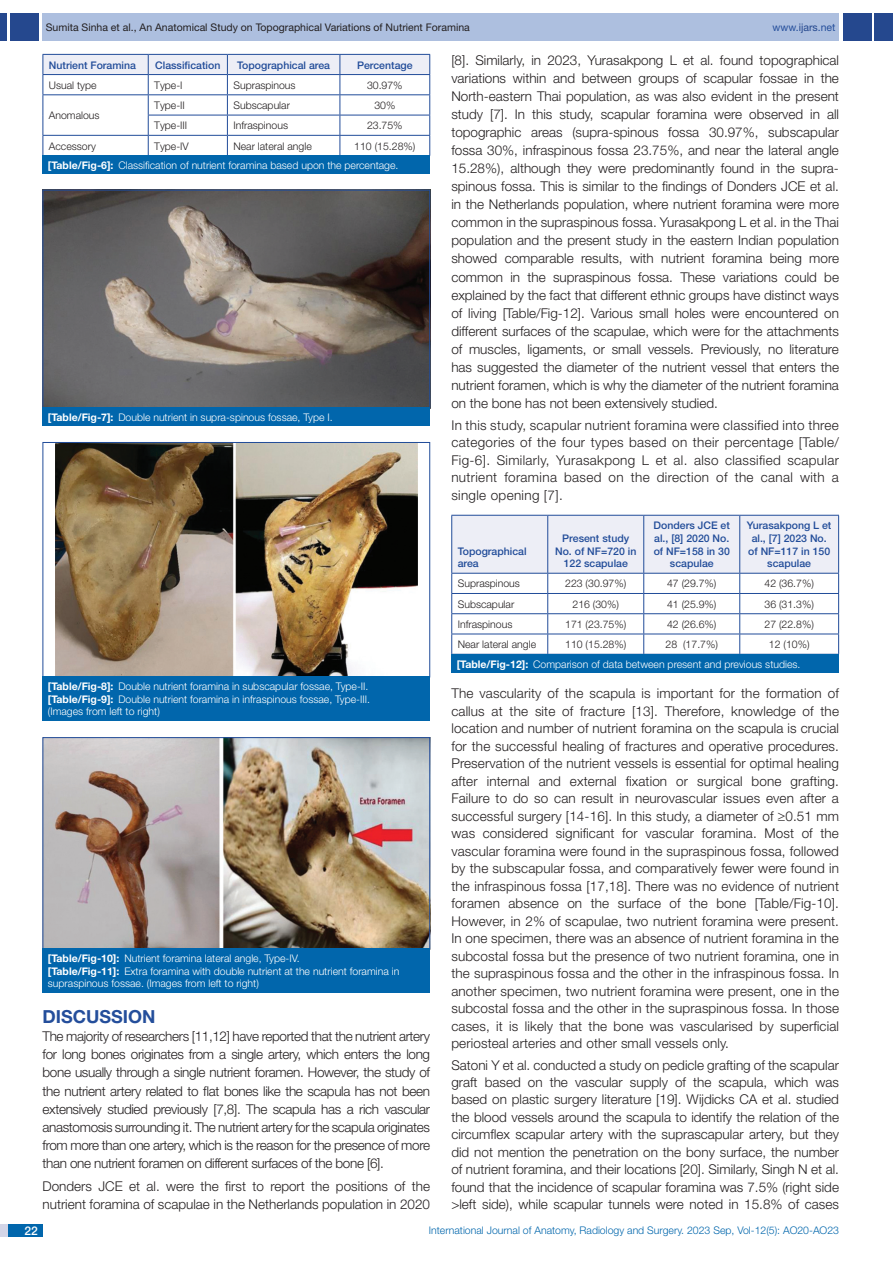
<style>
.page{position:relative;width:893px;height:1263px;background:#fff}
.page>*{position:absolute;margin:0;border:0;box-sizing:border-box;transform-origin:0 0}
.Heading{font:700 18px "Helvetica Neue";color:#244e9b}
.Body_text{font:300 13.5px/17.4px "Helvetica Neue";color:#231f20;text-align:justify}
.t1{font:500 12px "Helvetica Neue";color:#fff}
.TABLE_FIG{font:300 10.5px/12.6px "Helvetica Neue";color:#fff}
.tb_head{font:500 10.5px/12.6px "Helvetica Neue";color:#214c99;text-align:center}
.tb_txt{font:300 10.5px "Helvetica Neue";color:#231f20}
.tb_txt_numeric{font:300 10.5px "Helvetica Neue";color:#231f20}
.t2{font:10.5px "Helvetica Neue";color:#231f20}
.t3{font:300 10.5px "Helvetica Neue";color:#0166ac}
.t4{font:10.5px "Helvetica Neue";color:#244e9b}
.s1{color:#25488e}
.s2{font-weight:700}
</style>
<div class="page">
<div style="left:0;top:13px;width:7px;height:28px;background:#25488e"></div>
<div style="left:10px;top:13px;width:29px;height:28px;background:#25488e"></div>
<div style="left:43px;top:13px;width:796px;height:28px;background:#adbfdf"></div>
<div style="left:875px;top:13px;width:18px;height:28px;background:#25488e"></div>
<div style="left:843px;top:13px;width:29px;height:28px;background:#25488e"></div>
<div style="left:0;top:1224px;width:43px;height:13px;background:#d3d5e7"></div>
<div style="left:8px;top:1224px;width:35px;height:13px;background:#0166ac"></div>
<svg style="left:43px;top:54px;width:387px;height:101px"></svg>
<div style="left:43px;top:155px;width:387px;height:19px;background:#0166ac"></div>
<img style="left:45px;top:192px;width:383px;height:214px">
<div style="left:43px;top:190px;width:387px;height:218px;border:1px solid #214c99"></div>
<div style="left:43px;top:407px;width:387px;height:19px;background:#0166ac"></div>
<img style="left:55px;top:444px;width:362px;height:231px">
<div style="left:43px;top:442px;width:387px;height:235px;border:1px solid #214c99"></div>
<div style="left:43px;top:677px;width:387px;height:44px;background:#0166ac"></div>
<img style="left:45px;top:739px;width:383px;height:208px">
<div style="left:43px;top:737px;width:387px;height:212px;border:1px solid #214c99"></div>
<div style="left:43px;top:948px;width:387px;height:44px;background:#0166ac"></div>
<svg style="left:451px;top:515px;width:388px;height:139px"></svg>
<div style="left:451px;top:654px;width:388px;height:19px;background:#0166ac"></div>
<p class="t2" style="left:46px;top:21px;width:425px">Sumita Sinha et al., An Anatomical Study on Topographical Variations of Nutrient Foramina</p>
<p class="t4" style="left:773px;top:21px;width:64px">www.<span class="s1">ijars</span>.net</p>
<p class="tb_head" style="left:49px;top:58px;width:89px">Nutrient Foramina</p>
<p class="tb_head" style="left:155px;top:58px;width:67px">Classification</p>
<p class="tb_head" style="left:237px;top:58px;width:94px">Topographical area</p>
<p class="tb_head" style="left:357px;top:58px;width:57px">Percentage</p>
<p class="tb_txt" style="left:49px;top:79px;width:49px">Usual type</p>
<p class="tb_txt" style="left:154px;top:79px;width:30px">Type-I</p>
<p class="tb_txt" style="left:233px;top:79px;width:64px">Supraspinous</p>
<p class="tb_txt_numeric" style="left:367px;top:79px;width:37px">30.97%</p>
<p class="tb_txt" style="left:49px;top:109px;width:52px">Anomalous</p>
<p class="tb_txt" style="left:154px;top:99px;width:32px">Type-II</p>
<p class="tb_txt" style="left:233px;top:99px;width:58px">Subscapular</p>
<p class="tb_txt_numeric" style="left:374px;top:99px;width:23px">30%</p>
<p class="tb_txt" style="left:154px;top:119px;width:35px">Type-III</p>
<p class="tb_txt" style="left:233px;top:119px;width:56px">Infraspinous</p>
<p class="tb_txt_numeric" style="left:367px;top:119px;width:37px">23.75%</p>
<p class="tb_txt" style="left:49px;top:139px;width:49px">Accessory</p>
<p class="tb_txt" style="left:154px;top:139px;width:36px">Type-IV</p>
<p class="tb_txt" style="left:233px;top:139px;width:80px">Near lateral angle</p>
<p class="tb_txt_numeric" style="left:354px;top:139px;width:63px">110 (15.28%)</p>
<p class="TABLE_FIG" style="left:48px;top:159px;width:352px"><span class="s2">[Table/Fig-6]:</span> Classification of nutrient foramina based upon the percentage.</p>
<p class="TABLE_FIG" style="left:48px;top:411px;width:286px"><span class="s2">[Table/Fig-7]:</span> Double nutrient in supra-spinous fossae, Type I.</p>
<p class="TABLE_FIG" style="left:48px;top:680px;width:322px"><span class="s2">[Table/Fig-8]:</span> Double nutrient foramina in subscapular fossae, Type-II.</p>
<p class="TABLE_FIG" style="left:48px;top:692px;width:324px"><span class="s2">[Table/Fig-9]:</span> Double nutrient foramina in infraspinous fossae, Type-III. (Images from left to right)</p>
<p class="TABLE_FIG" style="left:48px;top:952px;width:253px"><span class="s2">[Table/Fig-10]:</span> Nutrient foramina lateral angle, Type-IV.</p>
<p class="TABLE_FIG" style="left:48px;top:964px;width:353px"><span class="s2">[Table/Fig-11]:</span> Extra foramina with double nutrient at the nutrient foramina in supraspinous fossae. (Images from left to right)</p>
<p class="Heading" style="left:43px;top:1005px;width:115px">DISCUSSION</p>
<p class="Body_text" style="left:43px;top:1027px;width:389px;line-height:18.3px">The majority of researchers [11,12] have reported that the nutrient artery for long bones originates from a single artery, which enters the long bone usually through a single nutrient foramen. However, the study of the nutrient artery related to flat bones like the scapula has not been extensively studied previously [7,8]. The scapula has a rich vascular anastomosis surrounding it. The nutrient artery for the scapula originates from more than one artery, which is the reason for the presence of more than one nutrient foramen on different surfaces of the bone [6].</p>
<p class="Body_text" style="left:43px;top:1177px;width:389px;line-height:18px">Donders JCE et al. were the first to report the positions of the nutrient foramina of scapulae in the Netherlands population in 2020</p>
<p class="Body_text" style="left:451px;top:51px;width:389px;line-height:18px">[8]. Similarly, in 2023, Yurasakpong L et al. found topographical variations within and between groups of scapular fossae in the North-eastern Thai population, as was also evident in the present study [7]. In this study, scapular foramina were observed in all topographic areas (supra-spinous fossa 30.97%, subscapular fossa 30%, infraspinous fossa 23.75%, and near the lateral angle 15.28%), although they were predominantly found in the supra&shy;spinous fossa. This is similar to the findings of Donders JCE et al. in the Netherlands population, where nutrient foramina were more common in the supraspinous fossa. Yurasakpong L et al. in the Thai population and the present study in the eastern Indian population showed comparable results, with nutrient foramina being more common in the supraspinous fossa. These variations could be explained by the fact that different ethnic groups have distinct ways of living [Table/Fig-12]. Various small holes were encountered on different surfaces of the scapulae, which were for the attachments of muscles, ligaments, or small vessels. Previously, no literature has suggested the diameter of the nutrient vessel that enters the nutrient foramen, which is why the diameter of the nutrient foramina on the bone has not been extensively studied.</p>
<p class="Body_text" style="left:451px;top:416px;width:389px">In this study, scapular nutrient foramina were classified into three categories of the four types based on their percentage [Table/ Fig-6]. Similarly, Yurasakpong L et al. also classified scapular nutrient foramina based on the direction of the canal with a single opening [7].</p>
<p class="tb_head" style="left:458px;top:544px;width:70px;text-align:left">Topographical area</p>
<p class="tb_head" style="left:555px;top:532px;width:83px">Present study<br>No. of NF=720 in<br>122 scapulae</p>
<p class="tb_head" style="left:654px;top:519px;width:78px">Donders JCE et al., [8] 2020 No. of NF=158 in 30 scapulae</p>
<p class="tb_head" style="left:747px;top:519px;width:86px">Yurasakpong L et al., [7] 2023 No. of NF=117 in 150 scapulae</p>
<p class="tb_txt" style="left:458px;top:577px;width:64px">Supraspinous</p>
<p class="tb_txt_numeric" style="left:565px;top:577px;width:63px">223 (30.97%)</p>
<p class="tb_txt_numeric" style="left:667px;top:577px;width:51px">47 (29.7%)</p>
<p class="tb_txt_numeric" style="left:764px;top:577px;width:51px">42 (36.7%)</p>
<p class="tb_txt" style="left:458px;top:598px;width:58px">Subscapular</p>
<p class="tb_txt_numeric" style="left:572px;top:598px;width:48px">216 (30%)</p>
<p class="tb_txt_numeric" style="left:667px;top:598px;width:51px">41 (25.9%)</p>
<p class="tb_txt_numeric" style="left:764px;top:598px;width:51px">36 (31.3%)</p>
<p class="tb_txt" style="left:458px;top:618px;width:56px">Infraspinous</p>
<p class="tb_txt_numeric" style="left:565px;top:618px;width:63px">171 (23.75%)</p>
<p class="tb_txt_numeric" style="left:667px;top:618px;width:51px">42 (26.6%)</p>
<p class="tb_txt_numeric" style="left:764px;top:618px;width:51px">27 (22.8%)</p>
<p class="tb_txt" style="left:458px;top:638px;width:80px">Near lateral angle</p>
<p class="tb_txt_numeric" style="left:565px;top:638px;width:63px">110 (15.28%)</p>
<p class="tb_txt_numeric" style="left:666px;top:638px;width:54px">28 (17.7%)</p>
<p class="tb_txt_numeric" style="left:769px;top:638px;width:42px">12 (10%)</p>
<p class="TABLE_FIG" style="left:457px;top:657px;width:345px"><span class="s2">[Table/Fig-12]:</span> Comparison of data between present and previous studies.</p>
<p class="Body_text" style="left:451px;top:685px;width:389px">The vascularity of the scapula is important for the formation of callus at the site of fracture [13]. Therefore, knowledge of the location and number of nutrient foramina on the scapula is crucial for the successful healing of fractures and operative procedures.<br>Preservation of the nutrient vessels is essential for optimal healing after internal and external fixation or surgical bone grafting.<br>Failure to do so can result in neurovascular issues even after a successful surgery [14-16]. In this study, a diameter of ≥0.51 mm was considered significant for vascular foramina. Most of the vascular foramina were found in the supraspinous fossa, followed by the subscapular fossa, and comparatively fewer were found in the infraspinous fossa [17,18]. There was no evidence of nutrient foramen absence on the surface of the bone [Table/Fig-10].<br>However, in 2% of scapulae, two nutrient foramina were present.<br>In one specimen, there was an absence of nutrient foramina in the subcostal fossa but the presence of two nutrient foramina, one in the supraspinous fossa and the other in the infraspinous fossa. In another specimen, two nutrient foramina were present, one in the subcostal fossa and the other in the supraspinous fossa. In those cases, it is likely that the bone was vascularised by superficial periosteal arteries and other small vessels only.</p>
<p class="Body_text" style="left:451px;top:1056px;width:389px">Satoni Y et al. conducted a study on pedicle grafting of the scapular graft based on the vascular supply of the scapula, which was based on plastic surgery literature [19]. Wijdicks CA et al. studied the blood vessels around the scapula to identify the relation of the circumflex scapular artery with the suprascapular artery, but they did not mention the penetration on the bony surface, the number of nutrient foramina, and their locations [20]. Similarly, Singh N et al. found that the incidence of scapular foramina was 7.5% (right side &gt;left side), while scapular tunnels were noted in 15.8% of cases</p>
<p class="t1" style="left:24px;top:1223px;width:15px">22</p>
<p class="t3" style="left:429px;top:1224px;width:412px">International Journal of Anatomy, Radiology and Surgery. 2023 Sep, Vol-12(5): AO20-AO23</p>
</div>
